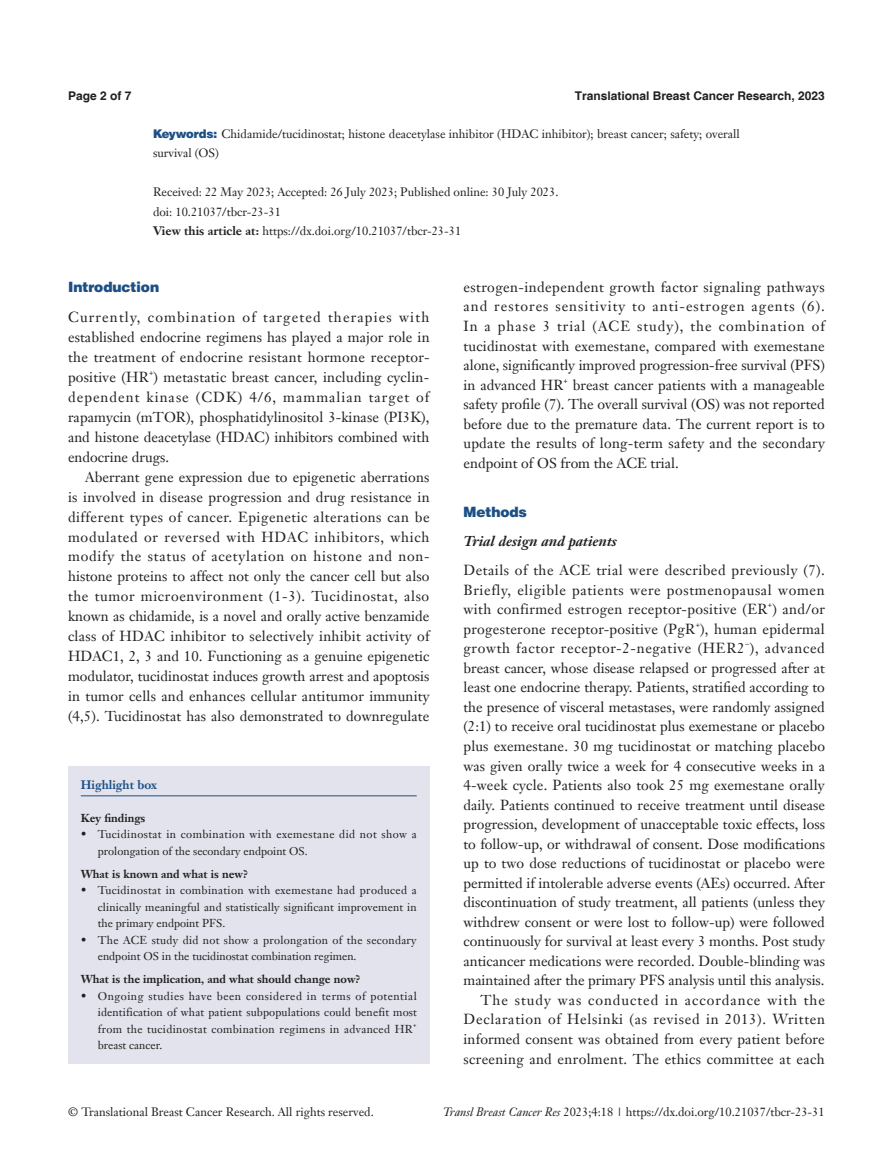
<style>
.page{position:relative;width:893px;height:1170px;background:#fff}
.page>*{position:absolute;margin:0;border:0;box-sizing:border-box;transform-origin:0 0}
.t1{font:14.25px/19.5px "Janson Text LT";color:#231f20;text-align:justify}
.t2{font:14.25px "Janson Text LT";letter-spacing:.02em;color:#231f20}
.t3{font:14.25px "Janson Text LT";letter-spacing:.045em;color:#231f20}
.t4{font:italic 700 14.25px "Janson Text LT";color:#231f20}
.t5{font:900 14.25px "Helvetica";color:#1c5085}
.t6{font:12px/19.5px "Janson Text LT";color:#231f20}
.t7{font:700 12px "Helvetica";color:#231f20}
.t8{font:700 12px "Janson Text LT";color:#1c5085}
.t9{font:11.25px/16.5px "Janson Text LT";letter-spacing:.01em;color:#231f20;text-align:justify}
.t10{font:11.25px/16.5px "Janson Text LT";letter-spacing:.035em;color:#231f20}
.t11{font:700 11.25px "Janson Text LT";color:#231f20}
.t12{font:8.25px "Janson Text LT";color:#231f20}
.t13{font:6.6px "Janson Text LT";color:#231f20}
.s1{font-family:"Helvetica AME";color:#1c5085}
.s2{font-weight:700}
.s3{font-style:italic}
</style>
<div class="page">
<div style="left:68px;top:766px;width:361px;height:297px;background:#e2e3ec"></div>
<hr style="left:81px;top:795px;width:336px;height:1px;background:#1c5085">
<p class="t7" style="left:68px;top:88px;width:65px">Page 2 of 7</p>
<p class="t7" style="left:575px;top:88px;width:252px">Translational Breast Cancer Research, 2023</p>
<p class="t6" style="left:153px;top:124px;width:588px"><span class="s1">Keywords:</span> Chidamide/tucidinostat; histone deacetylase inhibitor (HDAC inhibitor); breast cancer; safety; overall survival (OS)</p>
<p class="t6" style="left:153px;top:182px;width:407px">Received: 22 May 2023; Accepted: 26 July 2023; Published online: 30 July 2023. doi: 10.21037/tbcr-23-31<br><span class="s2">View this article at:</span> https://dx.doi.org/10.21037/tbcr-23-31</p>
<p class="t5" style="left:68px;top:278px;width:93px">Introduction</p>
<p class="t1" style="left:68px;top:307px;width:363px;line-height:20px">Currently, combination of targeted therapies with established endocrine regimens has played a major role in the treatment of endocrine resistant hormone receptor&shy;positive (HR ) metastatic breast cancer, including cyclin-</p>
<p class="t12" style="left:149px;top:367px;width:6px">+</p>
<p class="t1" style="left:68px;top:387px;width:363px;line-height:20px">dependent kinase (CDK) 4/6, mammalian target of rapamycin (mTOR), phosphatidylinositol 3-kinase (PI3K), and histone deacetylase (HDAC) inhibitors combined with endocrine drugs.</p>
<p class="t1" style="left:68px;top:466px;width:363px;line-height:20px;text-indent:17px">Aberrant gene expression due to epigenetic aberrations is involved in disease progression and drug resistance in different types of cancer. Epigenetic alterations can be modulated or reversed with HDAC inhibitors, which modify the status of acetylation on histone and non&shy;histone proteins to affect not only the cancer cell but also the tumor microenvironment (1-3). Tucidinostat, also known as chidamide, is a novel and orally active benzamide class of HDAC inhibitor to selectively inhibit activity of HDAC1, 2, 3 and 10. Functioning as a genuine epigenetic modulator, tucidinostat induces growth arrest and apoptosis in tumor cells and enhances cellular antitumor immunity (4,5). Tucidinostat has also demonstrated to downregulate</p>
<p class="t8" style="left:81px;top:777px;width:78px">Highlight box</p>
<p class="t11" style="left:81px;top:810px;width:66px">Key findings</p>
<p class="t10" style="left:98px;top:826px;width:320px;text-indent:-17px">• Tucidinostat in combination with exemestane did not show a prolongation of the secondary endpoint OS.</p>
<p class="t11" style="left:81px;top:866px;width:169px">What is known and what is new?</p>
<p class="t9" style="left:98px;top:882px;width:320px;text-indent:-17px">• Tucidinostat in combination with exemestane had produced a clinically meaningful and statistically significant improvement in the primary endpoint PFS.</p>
<p class="t9" style="left:98px;top:931px;width:320px;text-indent:-17px">• The ACE study did not show a prolongation of the secondary endpoint OS in the tucidinostat combination regimen.</p>
<p class="t11" style="left:81px;top:971px;width:281px">What is the implication, and what should change now?</p>
<p class="t9" style="left:98px;top:987px;width:321px;text-indent:-17px">• Ongoing studies have been considered in terms of potential identification of what patient subpopulations could benefit most from the tucidinostat combination regimens in advanced HR</p>
<p class="t13" style="left:413px;top:1020px;width:5px">+</p>
<p class="t9" style="left:98px;top:1036px;width:66px">breast cancer.</p>
<p class="t1" style="left:463px;top:277px;width:363px">estrogen-independent growth factor signaling pathways and restores sensitivity to anti-estrogen agents (6).<br>In a phase 3 trial (ACE study), the combination of tucidinostat with exemestane, compared with exemestane alone, significantly improved progression-free survival (PFS) in advanced HR</p>
<p class="t1" style="left:463px;top:375px;width:363px;text-indent:109px">breast cancer patients with a manageable safety profile (7). The overall survival (OS) was not reported before due to the premature data. The current report is to update the results of long-term safety and the secondary endpoint of OS from the ACE trial.</p>
<p class="t5" style="left:463px;top:502px;width:65px">Methods</p>
<p class="t4" style="left:463px;top:531px;width:155px">Trial design and patients</p>
<p class="t1" style="left:463px;top:560px;width:363px">Details of the ACE trial were described previously (7).<br>Briefly, eligible patients were postmenopausal women with confirmed estrogen receptor-positive (ER ) and/or</p>
<p class="t12" style="left:563px;top:374px;width:6px">+</p>
<p class="t12" style="left:768px;top:599px;width:6px">+</p>
<p class="t2" style="left:463px;top:619px;width:363px">progesterone receptor-positive (PgR ), human epidermal</p>
<p class="t12" style="left:696px;top:618px;width:6px">+</p>
<p class="t3" style="left:463px;top:639px;width:363px">growth factor receptor-2-negative (HER2 ), advanced</p>
<p class="t12" style="left:745px;top:638px;width:6px">−</p>
<p class="t1" style="left:463px;top:658px;width:363px;text-align:right">breast cancer, whose disease relapsed or progressed after at least one endocrine therapy. Patients, stratified according to the presence of visceral metastases, were randomly assigned (2:1) to receive oral tucidinostat plus exemestane or placebo plus exemestane. 30 mg tucidinostat or matching placebo was given orally twice a week for 4 consecutive weeks in a 4-week cycle. Patients also took 25 mg exemestane orally daily. Patients continued to receive treatment until disease progression, development of unacceptable toxic effects, loss to follow-up, or withdrawal of consent. Dose modifications up to two dose reductions of tucidinostat or placebo were permitted if intolerable adverse events (AEs) occurred. After discontinuation of study treatment, all patients (unless they withdrew consent or were lost to follow-up) were followed continuously for survival at least every 3 months. Post study anticancer medications were recorded. Double-blinding was maintained after the primary PFS analysis until this analysis.<br>The study was conducted in accordance with the Declaration of Helsinki (as revised in 2013). Written informed consent was obtained from every patient before screening and enrolment. The ethics committee at each</p>
<p class="t6" style="left:68px;top:1102px;width:307px">© Translational Breast Cancer Research. All rights reserved.</p>
<p class="t6" style="left:443px;top:1102px;width:383px"><span class="s3">Transl Breast Cancer Res</span> 2023;4:18 | https://dx.doi.org/10.21037/tbcr-23-31</p>
</div>
